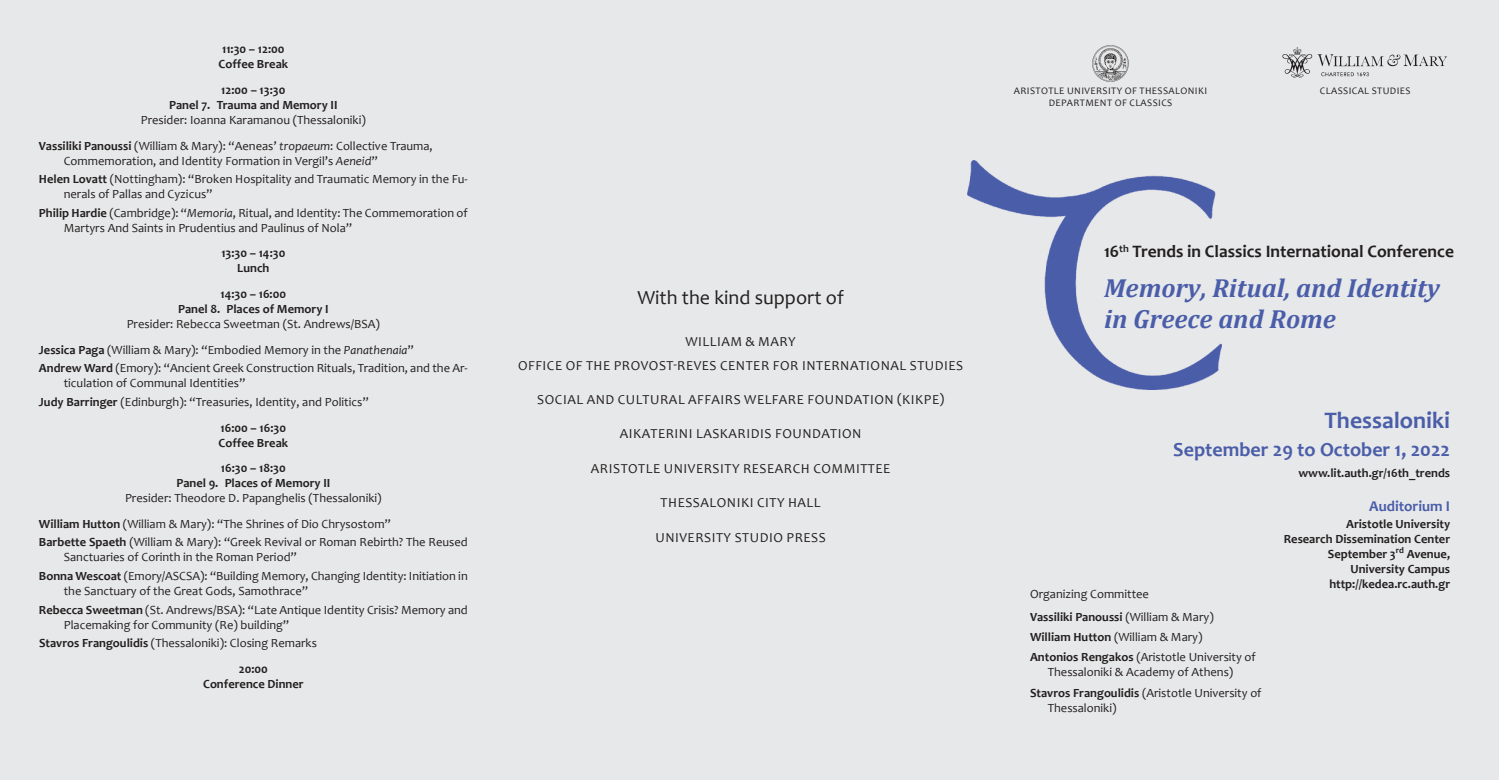
<style>
.page{position:relative;width:1499px;height:780px;background:#e7e8e9}
.page>*{position:absolute;margin:0;border:0;box-sizing:border-box;transform-origin:0 0}
.t1{font:italic 700 26.25px/31.5px "Cambria";color:#4a5da9}
.t2{font:700 23.75px "Candara";color:#4a5da9}
.t3{font:700 20px "Candara";color:#4a5da9}
.t4{font:20px "Candara";color:#231f20}
.t5{font:700 17.5px "Candara";color:#231f20}
.t6{font:700 15px "Candara";color:#4a5da9}
.t7{font:13.75px/23.8px "Candara";letter-spacing:.04em;color:#231f20;text-align:center}
.t8{font:12.5px/25.6px "Candara";color:#231f20}
.t9{font:700 12.5px/15px "Candara";color:#231f20;text-align:center}
.t10{font:10px/12px "Candara";letter-spacing:.04em;color:#231f20;text-align:center}
.s1{font-weight:700}
.s2{font-style:italic}
</style>
<div class="page">
<img style="left:967px;top:160px;width:254px;height:229px">
<img style="left:1092px;top:45px;width:37px;height:37px">
<img style="left:1283px;top:48px;width:164px;height:30px">
<p class="t9" style="left:219px;top:42px;width:71px;text-align:left">11:30 – 12:00<br>Coffee Break</p>
<p class="t9" style="left:169px;top:82px;width:170px">12:00 – 13:30<br>Panel 7. Trauma and Memory II</p>
<p class="t8" style="left:39px;top:107px;width:395px;text-indent:102px">presider: ioanna karamanou (thessaloniki)<br><span class="s1">Vassiliki Panoussi</span> (William &amp; mary): “aeneas’ <span class="s2">tropaeum</span>: Collective trauma,</p>
<p class="t8" style="left:39px;top:151px;width:430px;line-height:18.5px;text-indent:25px">Commemoration, and identity formation in vergil’s <span class="s2">Aeneid</span>”<br><span class="s1">Helen Lovatt</span> (nottingham): “Broken hospitality and traumatic memory in the fu-</p>
<p class="t8" style="left:39px;top:185px;width:430px;line-height:18.5px;text-indent:25px">nerals of pallas and Cyzicus”<br><span class="s1">Philip Hardie</span> (Cambridge): “<span class="s2">Memoria</span>, ritual, and identity: the Commemoration of</p>
<p class="t8" style="left:64px;top:215px;width:290px">martyrs and saints in prudentius and paulinus of nola”</p>
<p class="t9" style="left:221px;top:246px;width:66px">13:30 – 14:30<br>Lunch</p>
<p class="t9" style="left:178px;top:286px;width:152px">14:30 – 16:00<br>Panel 8. Places of Memory I</p>
<p class="t8" style="left:39px;top:311px;width:376px;text-indent:88px">presider: rebecca sweetman (st. andrews/Bsa)<br><span class="s1">Jessica Paga</span> (William &amp; mary): “embodied memory in the <span class="s2">Panathenaia</span>”</p>
<p class="t8" style="left:64px;top:360px;width:405px;line-height:15px;text-indent:-25px"><span class="s1">Andrew Ward</span> (emory): “ancient Greek Construction rituals, tradition, and the ar&shy;ticulation of Communal identities”</p>
<p class="t8" style="left:221px;top:389px;width:150px;text-indent:-182px"><span class="s1">Judy Barringer</span> (edinburgh): “treasuries, identity, and politics”<br><span class="s1">16:00 – 16:30</span></p>
<p class="t9" style="left:219px;top:429px;width:71px;line-height:25.6px;text-align:left">Coffee Break<br>16:30 – 18:30</p>
<p class="t9" style="left:176px;top:475px;width:155px">Panel 9. Places of Memory II</p>
<p class="t8" style="left:39px;top:485px;width:353px;text-indent:86px">presider: theodore d. papanghelis (thessaloniki)<br><span class="s1">William Hutton</span> (William &amp; mary): “the shrines of dio Chrysostom”</p>
<p class="t8" style="left:64px;top:534px;width:405px;line-height:15px;text-indent:-25px"><span class="s1">Barbette Spaeth</span> (William &amp; mary): “Greek revival or roman rebirth? the reused sanctuaries of Corinth in the roman period”</p>
<p class="t8" style="left:64px;top:568px;width:405px;line-height:15px;text-indent:-25px"><span class="s1">Bonna Wescoat</span> (emory/asCsa): “Building memory, Changing identity: initiation in the sanctuary of the Great Gods, samothrace”</p>
<p class="t8" style="left:64px;top:601px;width:405px;line-height:15px;text-indent:-25px"><span class="s1">Rebecca Sweetman</span> (st. andrews/Bsa): “late antique identity Crisis? memory and placemaking for Community (re) building”</p>
<p class="t8" style="left:239px;top:630px;width:80px;text-indent:-200px"><span class="s1">Stavros Frangoulidis</span> (thessaloniki): Closing remarks<br><span class="s1">20:00</span></p>
<p class="t9" style="left:203px;top:676px;width:102px">Conference Dinner</p>
<h3 class="t4" style="left:637px;top:285px;width:208px">With the kind support of</h3>
<p class="t7" style="left:518px;top:329px;width:447px">William &amp; mary<br>offiCe of the provost-reves Center for international studies</p>
<p class="t7" style="left:537px;top:387px;width:409px">soCial and Cultural affairs Welfare foundation (kikpe)</p>
<p class="t7" style="left:620px;top:422px;width:243px">aikaterini laskaridis foundation</p>
<p class="t7" style="left:591px;top:456px;width:301px">aristotle university researCh Committee</p>
<p class="t7" style="left:661px;top:490px;width:161px">thessaloniki City hall</p>
<p class="t7" style="left:655px;top:525px;width:172px">university studio press</p>
<p class="t10" style="left:1014px;top:84px;width:195px">aristotle university of thessaloniki department of ClassiCs</p>
<p class="t10" style="left:1320px;top:85px;width:92px">ClassiCal studies</p>
<h3 class="t5" style="left:1104px;top:241px;width:351px">16<sup>th</sup> Trends in Classics International Conference</h3>
<h1 class="t1" style="left:1104px;top:271px;width:337px">Memory, Ritual, and Identity in Greece and Rome</h1>
<h2 class="t2" style="left:1324px;top:405px;width:127px">Thessaloniki</h2>
<h3 class="t3" style="left:1173px;top:437px;width:278px">September 29 to October 1, 2022</h3>
<p class="t9" style="left:1298px;top:465px;width:153px">www.lit.auth.gr/16th_trends</p>
<p class="t6" style="left:1369px;top:497px;width:82px">Auditorium I</p>
<p class="t9" style="left:1284px;top:515px;width:168px;text-align:right">Aristotle University<br>Research Dissemination Center<br>September 3<sup>rd</sup> Avenue,<br>University Campus http://kedea.rc.auth.gr</p>
<p class="t8" style="left:1030px;top:583px;width:185px;line-height:22.1px">organizing Committee<br><span class="s1">Vassiliki Panoussi</span> (William &amp; mary)</p>
<p class="t8" style="left:1030px;top:626px;width:227px;line-height:20.4px"><span class="s1">William Hutton</span> (William &amp; mary)<br><span class="s1">Antonios Rengakos</span> (aristotle university of</p>
<p class="t8" style="left:1030px;top:661px;width:233px;line-height:20.4px;text-indent:18px">thessaloniki &amp; academy of athens)<br><span class="s1">Stavros Frangoulidis</span> (aristotle university of</p>
<p class="t8" style="left:1048px;top:694px;width:70px">thessaloniki)</p>
</div>
